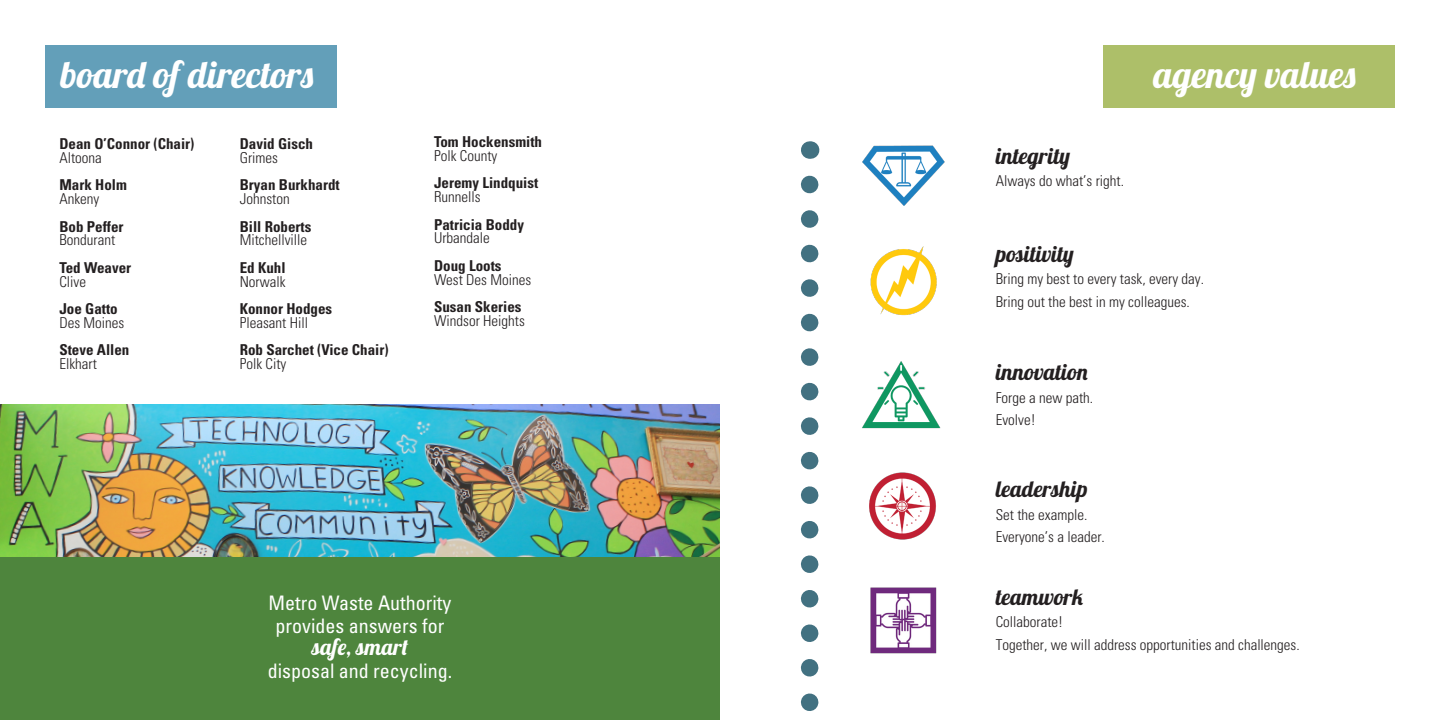
<style>
.page{position:relative;width:1440px;height:720px;background:#fff}
.page>*{position:absolute;margin:0;border:0;box-sizing:border-box;transform-origin:0 0}
.t1{font:37.5px "Lobster 1.4";color:#fff}
.t2{font:37.5px "Lobster 1.4";letter-spacing:.02em;color:#fff}
.t3{font:22.5px "Lobster 1.4";color:#231f20}
.t4{font:22.5px "Lobster 1.4";letter-spacing:.02em;color:#231f20}
.t5{font:22.5px "Lobster 1.4";color:#fff}
.t6{font:condensed 20px "Univers";color:#fff}
.t7{font:300 condensed 15px/13.8px "Univers";color:#231f20}
.t8{font:700 condensed 15px "Univers";color:#231f20}
.s1{font-weight:700}
</style>
<div class="page">
<div style="left:1103px;top:45px;width:292px;height:63px;background:#adbf69"></div>
<div style="left:45px;top:45px;width:292px;height:63px;background:#639fb9"></div>
<img style="left:862px;top:145px;width:83px;height:61px">
<img style="left:870px;top:587px;width:67px;height:67px">
<img style="left:870px;top:246px;width:67px;height:70px">
<img style="left:862px;top:361px;width:79px;height:68px">
<img style="left:869px;top:472px;width:67px;height:68px">
<div style="left:0;top:553px;width:720px;height:167px;background:#4e853d"></div>
<img style="left:0;top:405px;width:720px;height:151px">
<svg style="left:810px;top:141px;width:1px;height:18px"></svg>
<svg style="left:801px;top:184px;width:17px;height:527px"></svg>
<p class="t1" style="left:61px;top:50px;width:254px">board of directors</p>
<p class="t2" style="left:1153px;top:50px;width:204px">agency values</p>
<p class="t8" style="left:59px;top:135px;width:136px">Dean O’Connor (Chair)</p>
<p class="t7" style="left:59px;top:151px;width:44px">Altoona</p>
<p class="t8" style="left:59px;top:176px;width:69px">Mark Holm</p>
<p class="t7" style="left:59px;top:192px;width:41px">Ankeny</p>
<p class="t8" style="left:59px;top:217px;width:66px">Bob Peffer</p>
<p class="t7" style="left:59px;top:233px;width:57px">Bondurant</p>
<p class="t8" style="left:59px;top:258px;width:73px">Ted Weaver</p>
<p class="t7" style="left:59px;top:274px;width:28px">Clive</p>
<p class="t8" style="left:59px;top:300px;width:60px">Joe Gatto</p>
<p class="t7" style="left:59px;top:316px;width:66px">Des Moines</p>
<p class="t8" style="left:59px;top:341px;width:72px">Steve Allen</p>
<p class="t7" style="left:59px;top:357px;width:39px">Elkhart</p>
<p class="t8" style="left:240px;top:135px;width:75px">David Gisch</p>
<p class="t7" style="left:240px;top:151px;width:40px">Grimes</p>
<p class="t8" style="left:240px;top:176px;width:101px">Bryan Burkhardt</p>
<p class="t7" style="left:240px;top:192px;width:51px">Johnston</p>
<p class="t8" style="left:240px;top:217px;width:73px">Bill Roberts</p>
<p class="t7" style="left:240px;top:233px;width:69px">Mitchellville</p>
<p class="t7" style="left:240px;top:261px;width:47px"><span class="s1">Ed Kuhl<br></span>Norwalk</p>
<p class="t8" style="left:240px;top:300px;width:94px">Konnor Hodges</p>
<p class="t7" style="left:240px;top:316px;width:70px">Pleasant Hill</p>
<p class="t8" style="left:240px;top:341px;width:150px">Rob Sarchet (Vice Chair)</p>
<p class="t7" style="left:240px;top:357px;width:48px">Polk City</p>
<p class="t8" style="left:434px;top:133px;width:110px">Tom Hockensmith</p>
<p class="t7" style="left:434px;top:149px;width:65px">Polk County</p>
<p class="t8" style="left:434px;top:174px;width:106px">Jeremy Lindquist</p>
<p class="t7" style="left:434px;top:190px;width:48px">Runnells</p>
<p class="t8" style="left:434px;top:215px;width:91px">Patricia Boddy</p>
<p class="t7" style="left:434px;top:231px;width:57px">Urbandale</p>
<p class="t8" style="left:434px;top:256px;width:69px">Doug Loots</p>
<p class="t7" style="left:434px;top:272px;width:99px">West Des Moines</p>
<p class="t8" style="left:434px;top:298px;width:89px">Susan Skeries</p>
<p class="t7" style="left:434px;top:314px;width:92px">Windsor Heights</p>
<p class="t6" style="left:269px;top:590px;width:184px">Metro Waste Authority</p>
<p class="t6" style="left:276px;top:613px;width:170px">provides answers for</p>
<p class="t5" style="left:312px;top:633px;width:98px">safe, smart</p>
<p class="t6" style="left:268px;top:658px;width:186px">disposal and recycling.</p>
<p class="t3" style="left:996px;top:141px;width:76px">integrity</p>
<p class="t7" style="left:996px;top:174px;width:130px">Always do what’s right.</p>
<p class="t3" style="left:996px;top:239px;width:79px">positivity</p>
<p class="t7" style="left:996px;top:272px;width:210px">Bring my best to every task, every day.</p>
<p class="t7" style="left:996px;top:294px;width:196px">Bring out the best in my colleagues.</p>
<p class="t3" style="left:996px;top:358px;width:93px">innovation</p>
<p class="t7" style="left:996px;top:390px;width:99px">Forge a new path.</p>
<p class="t7" style="left:996px;top:413px;width:41px">Evolve!</p>
<p class="t4" style="left:996px;top:475px;width:93px">leadership</p>
<p class="t7" style="left:996px;top:508px;width:93px">Set the example.</p>
<p class="t7" style="left:996px;top:530px;width:111px">Everyone’s a leader.</p>
<p class="t3" style="left:996px;top:582px;width:89px">teamwork</p>
<p class="t7" style="left:996px;top:615px;width:69px">Collaborate!</p>
<p class="t7" style="left:996px;top:637px;width:305px">Together, we will address opportunities and challenges.</p>
</div>
